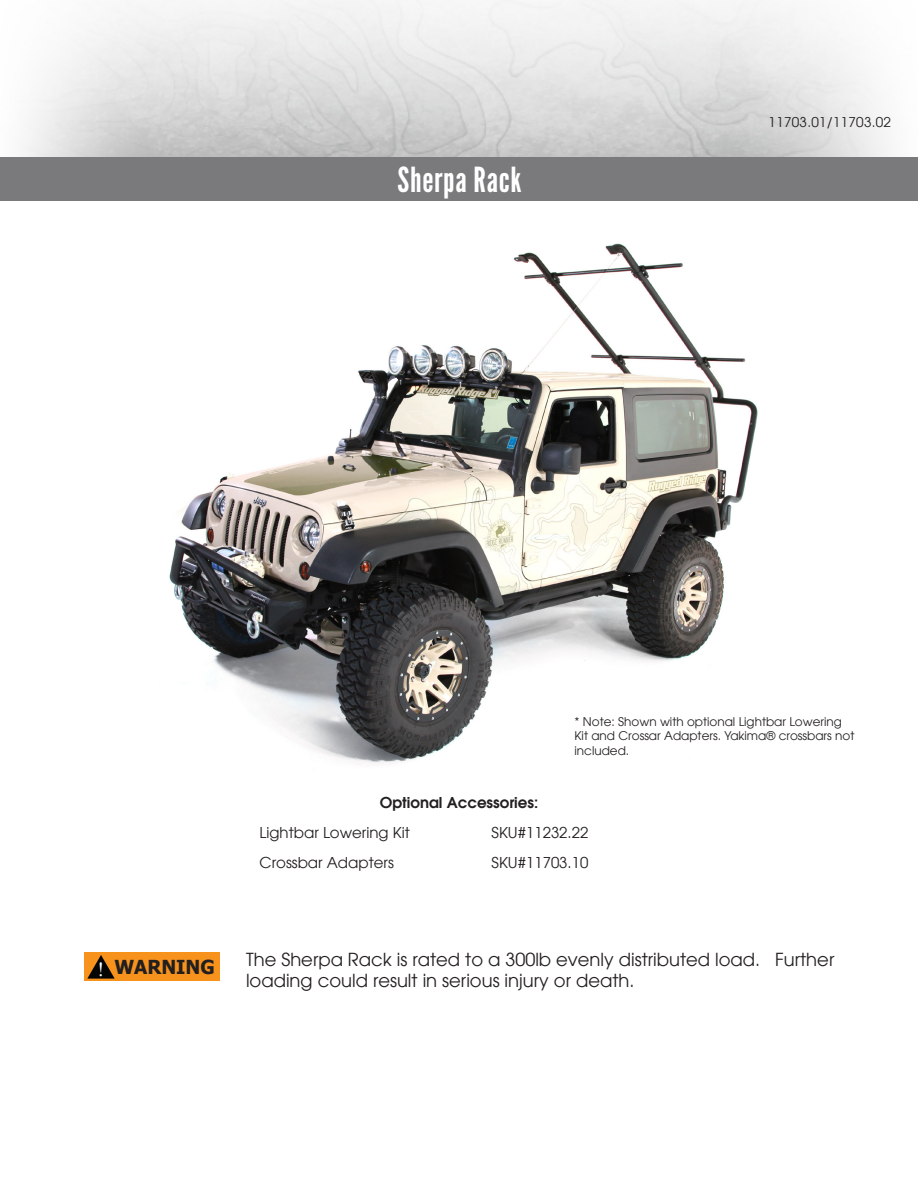
<style>
.page{position:relative;width:918px;height:1188px;background:#fff}
.page>*{position:absolute;margin:0;border:0;box-sizing:border-box;transform-origin:0 0}
.t1{font:34.5px "League Gothic";letter-spacing:.02em;color:#fff}
.t2{font:700 19.35px "Tahoma";color:#231f20}
.t3{font:18px/21.6px "Avant Garde LT";color:#231f20}
.t4{font:15px "Avant Garde LT";color:#231f20}
.t5{font:600 15px "Avant Garde LT";color:#231f20}
.t6{font:13.5px "Avant Garde LT";letter-spacing:.02em;color:#231f20}
.t7{font:12px/14.4px "Avant Garde LT";color:#231f20}
</style>
<div class="page">
<div style="left:1px;top:157px;width:917px;height:44px;background:#7a797b"></div>
<img style="left:169px;top:243px;width:589px;height:520px">
<div style="left:84px;top:952px;width:135px;height:29px;background:#f7931d"></div>
<svg style="left:87px;top:955px;width:28px;height:24px"></svg>
<p class="t1" style="left:398px;top:160px;width:125px">Sherpa Rack</p>
<p class="t6" style="left:769px;top:114px;width:124px">11703.01/11703.02</p>
<p class="t7" style="left:575px;top:714px;width:281px">* Note: Shown with optional Lightbar Lowering<br>Kit and Crossar Adapters. Yakima® crossbars not included.</p>
<p class="t5" style="left:380px;top:792px;width:160px">Optional Accessories:</p>
<p class="t4" style="left:260px;top:823px;width:152px">Lightbar Lowering Kit</p>
<p class="t4" style="left:492px;top:823px;width:98px">SKU#11232.22</p>
<p class="t4" style="left:260px;top:853px;width:136px">Crossbar Adapters</p>
<p class="t4" style="left:492px;top:853px;width:98px">SKU#11703.10</p>
<p class="t2" style="left:114px;top:954px;width:102px">WARNING</p>
<p class="t3" style="left:246px;top:948px;width:590px">The Sherpa Rack is rated to a 300lb evenly distributed load. Further loading could result in serious injury or death.</p>
</div>
